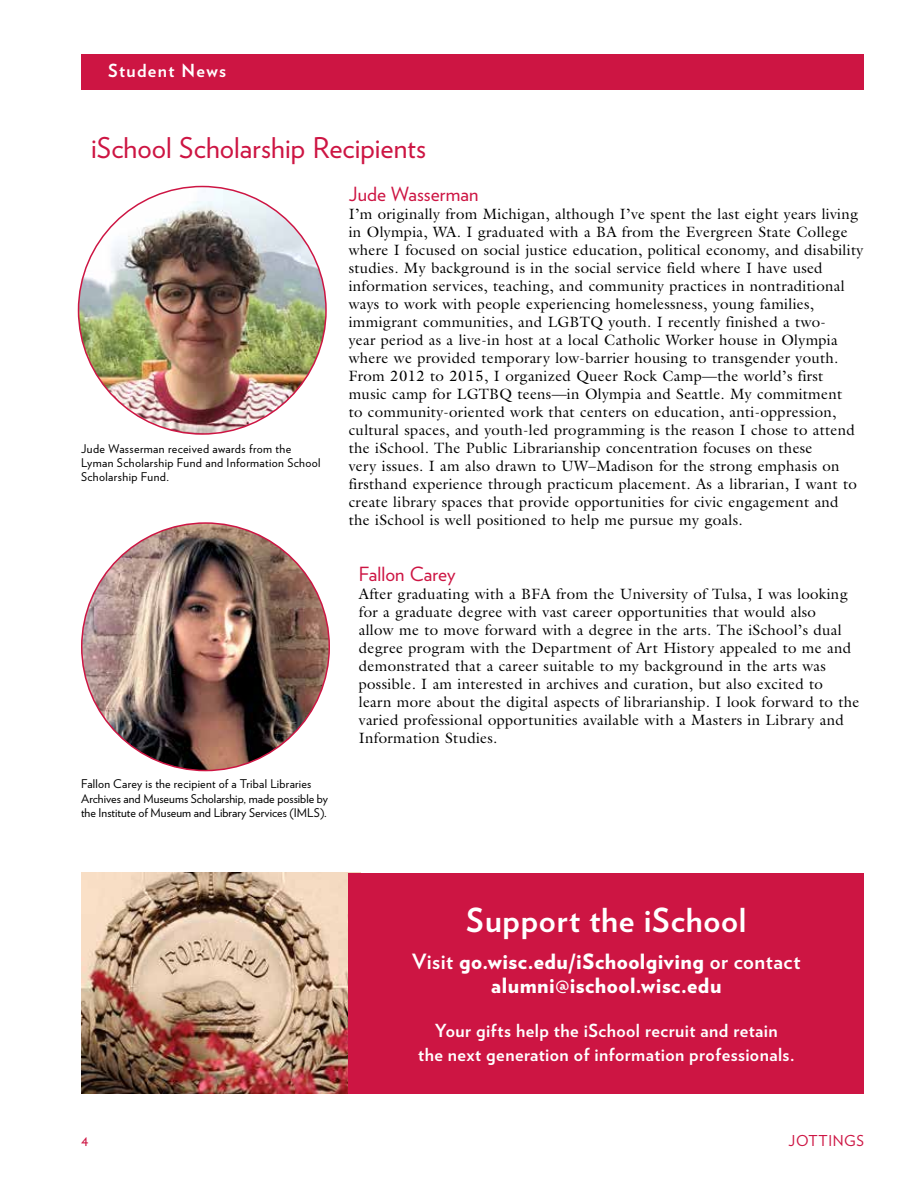
<style>
.page{position:relative;width:918px;height:1188px;background:#fff}
.page>*{position:absolute;margin:0;border:0;box-sizing:border-box;transform-origin:0 0}
.t1{font:700 33px "Verlag";letter-spacing:.02em;color:#fff}
.ls_headline_19pt{font:28.5px "Verlag";color:#cd1543}
.t2{font:900 21px/24px "Verlag";letter-spacing:.025em;color:#fff;text-align:center}
.subhead{font:19.5px "Verlag";letter-spacing:.005em;color:#cd1543}
.ls_red_bar_white_tex{font:700 18px/24px "Verlag";letter-spacing:.025em;color:#fff;text-align:center}
.ls_red_bar_white_tex-2{font:700 18px "Verlag";letter-spacing:.075em;color:#fff}
.ls_text{font:15px/18px "Galliard Std";letter-spacing:.02em;color:#000}
.t3{font:15px "Verlag";letter-spacing:.04em;color:#cd1543}
.ls_caption{font:12px/14.4px "Verlag";letter-spacing:.02em;color:#000}
.s1{font-weight:700}
</style>
<div class="page">
<div style="left:81px;top:54px;width:783px;height:35px;background:#cd1543"></div>
<img style="left:81px;top:873px;width:268px;height:221px">
<img style="left:79px;top:187px;width:247px;height:247px;border-radius:124px">
<img style="left:82px;top:523px;width:247px;height:248px;border-radius:124px">
<div style="left:349px;top:873px;width:515px;height:221px;background:#cd1543"></div>
<p class="ls_red_bar_white_tex-2" style="left:108px;top:57px;width:120px">Student News</p>
<p class="ls_headline_19pt" style="left:91px;top:126px;width:337px">iSchool Scholarship Recipients</p>
<p class="subhead" style="left:349px;top:180px;width:131px">Jude Wasserman</p>
<p class="ls_text" style="left:349px;top:205px;width:516px">I’m originally from Michigan, although I’ve spent the last eight years living in Olympia, WA. I graduated with a BA from the Evergreen State College where I focused on social justice education, political economy, and disability studies. My background is in the social service field where I have used information services, teaching, and community practices in nontraditional ways to work with people experiencing homelessness, young families, immigrant communities, and LGBTQ youth. I recently finished a two-<br>year period as a live-in host at a local Catholic Worker house in Olympia where we provided temporary low-barrier housing to transgender youth.<br>From 2012 to 2015, I organized Queer Rock Camp—the world’s first music camp for LGTBQ teens—in Olympia and Seattle. My commitment<br>to community-oriented work that centers on education, anti-oppression, cultural spaces, and youth-led programming is the reason I chose to attend the iSchool. The Public Librarianship concentration focuses on these<br>very issues. I am also drawn to UW–Madison for the strong emphasis on firsthand experience through practicum placement. As a librarian, I want to create library spaces that provide opportunities for civic engagement and the iSchool is well positioned to help me pursue my goals.</p>
<p class="ls_caption" style="left:81px;top:440px;width:241px">Jude Wasserman received awards from the<br>Lyman Scholarship Fund and Information School<br>Scholarship Fund.</p>
<p class="ls_caption" style="left:81px;top:776px;width:249px">Fallon Carey is the recipient of a Tribal Libraries<br>Archives and Museums Scholarship, made possible by the Institute of Museum and Library Services (IMLS).</p>
<p class="subhead" style="left:359px;top:560px;width:98px">Fallon Carey</p>
<p class="ls_text" style="left:359px;top:585px;width:502px">After graduating with a BFA from the University of Tulsa, I was looking for a graduate degree with vast career opportunities that would also<br>allow me to move forward with a degree in the arts. The iSchool’s dual degree program with the Department of Art History appealed to me and demonstrated that a career suitable to my background in the arts was possible. I am interested in archives and curation, but also excited to<br>learn more about the digital aspects of librarianship. I look forward to the varied professional opportunities available with a Masters in Library and Information Studies.</p>
<p class="t1" style="left:466px;top:894px;width:282px">Support the iSchool</p>
<p class="t2" style="left:412px;top:948px;width:390px"><span class="s1">Visit</span> go.wisc.edu/iSchoolgiving <span class="s1">or contact </span>alumni@ischool.wisc.edu</p>
<p class="ls_red_bar_white_tex" style="left:418px;top:1018px;width:378px">Your gifts help the iSchool recruit and retain<br>the next generation of information professionals.</p>
<p class="t3" style="left:81px;top:1129px;width:9px">4</p>
<p class="t3" style="left:789px;top:1129px;width:77px">JOTTINGS</p>
</div>
